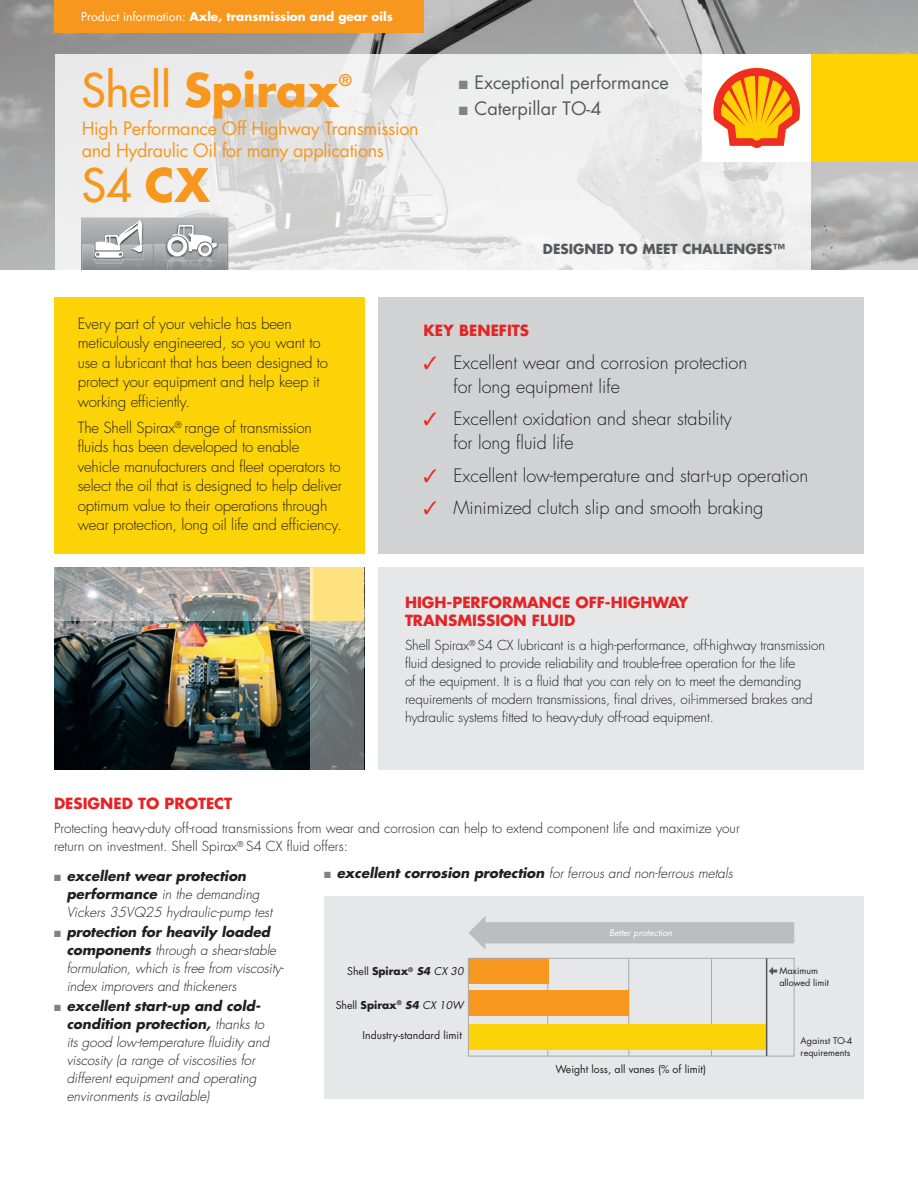
<style>
.page{position:relative;width:918px;height:1188px;background:#fff}
.page>*{position:absolute;margin:0;border:0;box-sizing:border-box;transform-origin:0 0}
.t1{font:700 45px "Futura Std";color:#f7971d}
.t2{font:500 45px "Futura Std";color:#f7971d}
.t3{font:300 18px/24px "Futura Std";color:#231f20}
.t4{font:18px/21.6px "Futura Std";letter-spacing:-.02em;color:#f7971d}
.t5{font:18px "Futura Std";color:#57585a}
.t6{font:700 15.75px "Futura Std";color:#f7971d}
.t7{font:300 15px/19.5px "Futura Std";letter-spacing:-.01em;color:#231f20}
.t8{font:700 15px/18px "Futura Std";color:#e52425}
.t9{font:300 13.5px/18px "Futura Std";letter-spacing:-.01em;color:#231f20}
.t10{font:italic 300 13.5px/18px "Futura Std";color:#231f20}
.t11{font:700 13.5px "Futura Std";color:#57585a}
.t12{font:700 12px "Futura Std";color:#fff}
.t13{font:10.5px "Futura Std";color:#231f20}
.t14{font:700 10.5px "Futura Std";color:#231f20}
.t15{font:9px/12px "Futura Std";color:#231f20}
.t16{font:italic 9px "Futura Std";color:#fff}
.s1{font-weight:400}
.s2{font-weight:500}
.s3{font-weight:700}
.s4{color:#808285}
.s5{color:#ee2e22}
.s6{font-style:italic}
.s7{font-weight:400;font-style:italic}
</style>
<div class="page">
<img style="left:54px;top:621px;width:256px;height:149px">
<div style="left:378px;top:567px;width:486px;height:203px;background:#e6e7e9"></div>
<div style="left:324px;top:897px;width:540px;height:202px;background:#e6e7e9"></div>
<div style="left:54px;top:297px;width:310px;height:257px;background:#fcd306"></div>
<div style="left:310px;top:567px;width:54px;height:54px;background:#ffe280"></div>
<svg style="left:54px;top:567px;width:259px;height:54px;background:#acaaa8"></svg>
<svg style="left:310px;top:621px;width:54px;height:149px;background:#787e80"></svg>
<div style="left:378px;top:297px;width:486px;height:257px;background:#d1d2d4"></div>
<hr style="left:711px;top:958px;width:1px;height:98px;background:#a8a9ad">
<hr style="left:547px;top:958px;width:1px;height:98px;background:#a8a9ad">
<hr style="left:629px;top:958px;width:1px;height:98px;background:#a8a9ad">
<div style="left:468px;top:991px;width:160px;height:25px;background:#f7971d"></div>
<div style="left:468px;top:1024px;width:299px;height:26px;background:#fcd306"></div>
<div style="left:468px;top:958px;width:81px;height:26px;background:#f7971d"></div>
<div style="left:468px;top:958px;width:327px;height:98px;border:1px solid #a8a9ad"></div>
<hr style="left:766px;top:958px;width:1px;height:98px;background:#57585a">
<svg style="left:769px;top:967px;width:8px;height:8px"></svg>
<svg style="left:469px;top:916px;width:325px;height:34px"></svg>
<img style="left:0;top:0;width:918px;height:270px">
<svg style="left:55px;top:54px;width:756px;height:216px;fill:#ededed"></svg>
<div style="left:811px;top:54px;width:107px;height:108px;background:#fed105"></div>
<div style="left:703px;top:54px;width:108px;height:108px;background:#fff"></div>
<svg style="left:713px;top:68px;width:87px;height:80px"></svg>
<div style="left:55px;top:0;width:369px;height:32px;background:#f7971d"></div>
<svg style="left:81px;top:217px;width:147px;height:53px;background:#b0b1b4"></svg>
<p class="t12" style="left:81px;top:9px;width:313px"><span class="s1">Product information:</span> Axle, transmission and gear oils</p>
<h1 class="t1" style="left:82px;top:61px;width:259px"><span class="s2">Shell</span> Spirax</h1>
<p class="t6" style="left:339px;top:70px;width:14px">®</p>
<h2 class="t4" style="left:82px;top:118px;width:338px">High Performance Off Highway Transmission and Hydraulic Oil for many applications</h2>
<h1 class="t2" style="left:82px;top:157px;width:130px">S4 <span class="s3">CX</span></h1>
<h2 class="t5" style="left:459px;top:71px;width:212px"><span class="s4">■</span> Exceptional performance</h2>
<h2 class="t5" style="left:459px;top:97px;width:144px"><span class="s4">■</span> Caterpillar TO-4</h2>
<p class="t11" style="left:543px;top:239px;width:20px">Designed</p>
<p class="t11" style="left:619px;top:239px;width:34px">to meet</p>
<p class="t11" style="left:682px;top:239px;width:10px">challenges</p>
<p class="t11" style="left:773px;top:239px;width:14px">™</p>
<p class="t7" style="left:78px;top:314px;width:252px">Every part of your vehicle has been meticulously engineered, so you want to use a lubricant that has been designed to protect your equipment and help keep it working efficiently.</p>
<p class="t7" style="left:78px;top:418px;width:266px">The Shell Spirax<sup>®</sup> range of transmission fluids has been developed to enable vehicle manufacturers and fleet operators to select the oil that is designed to help deliver optimum value to their operations through wear protection, long oil life and efficiency.</p>
<p class="t8" style="left:424px;top:322px;width:107px">KEY BENEFITS</p>
<h2 class="t3" style="left:453px;top:351px;width:295px;text-indent:-30px"><span class="s5">✓</span> Excellent wear and corrosion protection for long equipment life</h2>
<h2 class="t3" style="left:453px;top:407px;width:280px;text-indent:-30px"><span class="s5">✓</span> Excellent oxidation and shear stability for long fluid life</h2>
<h2 class="t3" style="left:424px;top:464px;width:386px"><span class="s5">✓</span> Excellent low-temperature and start-up operation</h2>
<h2 class="t3" style="left:424px;top:496px;width:341px"><span class="s5">✓</span> Minimized clutch slip and smooth braking</h2>
<p class="t8" style="left:405px;top:593px;width:285px">HIGH-PERFORMANCE OFF-HIGHWAY<br>TRANSMISSION FLUID</p>
<p class="t9" style="left:405px;top:637px;width:422px">Shell Spirax<sup>®</sup> S4 CX lubricant is a high-performance, off-highway transmission fluid designed to provide reliability and trouble-free operation for the life<br>of the equipment. It is a fluid that you can rely on to meet the demanding requirements of modern transmissions, final drives, oil-immersed brakes and hydraulic systems fitted to heavy-duty off-road equipment.</p>
<p class="t8" style="left:54px;top:794px;width:22px">Designed</p>
<p class="t8" style="left:138px;top:794px;width:37px">to protect</p>
<p class="t9" style="left:54px;top:820px;width:687px">Protecting heavy-duty off-road transmissions from wear and corrosion can help to extend component life and maximize your return on investment. Shell Spirax<sup>®</sup> S4 CX fluid offers:</p>
<p class="t10" style="left:324px;top:865px;width:410px"><span class="s4">■</span> <span class="s3">excellent corrosion protection</span> for ferrous and non-ferrous metals</p>
<p class="t10" style="left:67px;top:867px;width:207px;text-indent:-13px"><span class="s4">■</span> <span class="s3">excellent wear protection performance</span> in the demanding<br>Vickers 35VQ25 hydraulic-pump test</p>
<p class="t10" style="left:67px;top:923px;width:219px;text-indent:-13px"><span class="s4">■</span> <span class="s3">protection for heavily loaded components</span> through a shear-stable formulation, which is free from viscosity&shy;index improvers and thickeners</p>
<p class="t10" style="left:67px;top:998px;width:204px;text-indent:-13px"><span class="s4">■</span> <span class="s3">excellent start-up and cold&shy;condition protection,</span> thanks to its good low-temperature fluidity and viscosity (a range of viscosities for different equipment and operating environments is available)</p>
<p class="t16" style="left:609px;top:927px;width:65px">Better protection</p>
<p class="t14" style="left:347px;top:964px;width:118px"><span class="s1">Shell</span> Spirax<sup>®</sup> <span class="s6">S4</span> <span class="s7">CX 30</span></p>
<p class="t14" style="left:336px;top:998px;width:129px"><span class="s1">Shell</span> Spirax<sup>®</sup> <span class="s6">S4</span> <span class="s7">CX 10W</span></p>
<p class="t13" style="left:363px;top:1029px;width:101px">Industry-standard limit</p>
<p class="t13" style="left:556px;top:1063px;width:152px">Weight loss, all vanes (% of limit)</p>
<p class="t15" style="left:779px;top:965px;width:51px">Maximum allowed limit</p>
<p class="t15" style="left:801px;top:1035px;width:53px">Against TO-4 requirements</p>
</div>
